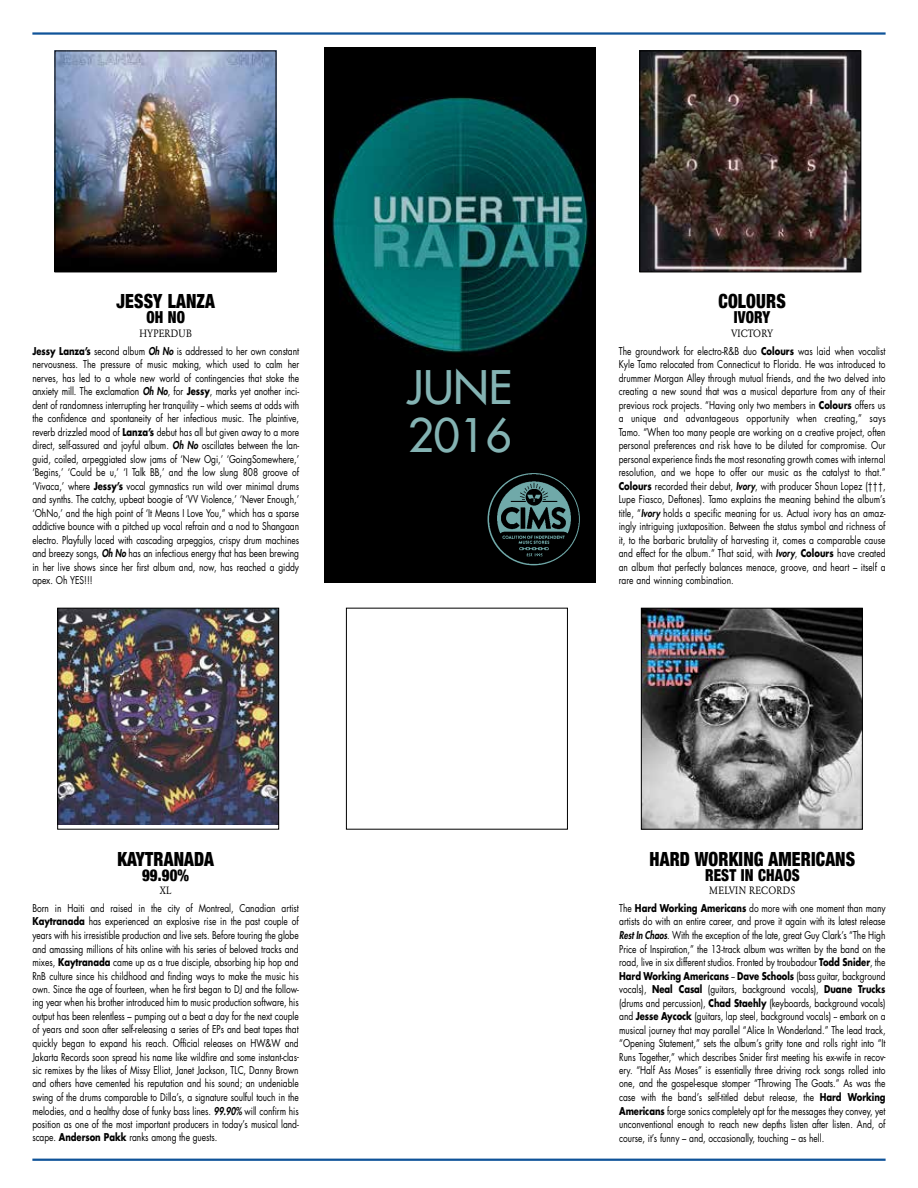
<style>
.page{position:relative;width:918px;height:1188px;background:#fff}
.page>*{position:absolute;margin:0;border:0;box-sizing:border-box;transform-origin:0 0}
.t1{font:45px/48px "Futura";color:#84b3b3}
.t2{font:900 condensed 19.5px "Helvetica Neue";letter-spacing:.01em;color:#000;scale:.9 1}
.t3{font:900 condensed 16.5px "Helvetica Neue";letter-spacing:.01em;color:#000;scale:.9 1}
.t4{font:10.5px/13.5px "Futura";letter-spacing:-.005em;color:#000;text-align:justify;scale:.8 1}
.t5{font:10.5px "Garamond BE";letter-spacing:.02em;color:#000;scale:.9 1}
.t6{font:10.5px "Garamond BE";letter-spacing:-.01em;color:#000;scale:.9 1}
.s1{font-weight:700}
.s2{font-weight:800;font-style:italic}
</style>
<div class="page">
<hr style="left:32px;top:1159px;width:854px;height:2px;background:#0f5399">
<hr style="left:32px;top:32px;width:854px;height:3px;background:#0f5399">
<div style="left:324px;top:47px;width:271px;height:536px;background:#000"></div>
<img style="left:327px;top:97px;width:262px;height:256px">
<img style="left:488px;top:474px;width:91px;height:91px">
<img style="left:643px;top:610px;width:218px;height:218px">
<div style="left:641px;top:608px;width:222px;height:222px;border:1px solid #000"></div>
<div style="left:346px;top:608px;width:222px;height:221px;border:1px solid #000"></div>
<img style="left:59px;top:610px;width:218px;height:215px">
<div style="left:57px;top:608px;width:222px;height:221px;border:1px solid #000"></div>
<img style="left:642px;top:53px;width:217px;height:217px">
<div style="left:640px;top:51px;width:221px;height:221px;border:1px solid #000"></div>
<img style="left:57px;top:53px;width:217px;height:217px">
<div style="left:55px;top:51px;width:221px;height:221px;border:1px solid #000"></div>
<h2 class="t2" style="left:117px;top:285px;width:111px">JESSY LANZA</h2>
<h3 class="t3" style="left:146px;top:304px;width:44px">OH NO</h3>
<p class="t5" style="left:140px;top:327px;width:60px">HYPERDUB</p>
<p class="t4" style="left:32px;top:344px;width:335px"><span class="s1">Jessy Lanza’s</span> second album <span class="s2">Oh No</span> is addressed to her own constant nervousness. The pressure of music making, which used to calm her nerves, has led to a whole new world of contingencies that stoke the anxiety mill. The exclamation <span class="s2">Oh No</span>, for <span class="s1">Jessy</span>, marks yet another inci&shy;dent of randomness interrupting her tranquility -- which seems at odds with the confidence and spontaneity of her infectious music. The plaintive, reverb drizzled mood of <span class="s1">Lanza’s</span> debut has all but given away to a more direct, self-assured and joyful album. <span class="s2">Oh No</span> oscillates between the lan&shy;guid, coiled, arpeggiated slow jams of ‘New Ogi,’ ‘GoingSomewhere,’ ‘Begins,’ ‘Could be u,’ ‘I Talk BB,’ and the low slung 808 groove of ‘Vivaca,’ where <span class="s1">Jessy’s</span> vocal gymnastics run wild over minimal drums and synths. The catchy, upbeat boogie of ‘VV Violence,’ ‘Never Enough,’ ‘OhNo,’ and the high point of ‘It Means I Love You,” which has a sparse addictive bounce with a pitched up vocal refrain and a nod to Shangaan electro. Playfully laced with cascading arpeggios, crispy drum machines and breezy songs, <span class="s2">Oh No</span> has an infectious energy that has been brewing in her live shows since her first album and, now, has reached a giddy apex. Oh YES!!!</p>
<h2 class="t2" style="left:117px;top:843px;width:109px">KAYTRANADA</h2>
<h3 class="t3" style="left:142px;top:861px;width:54px">99.90%</h3>
<p class="t5" style="left:160px;top:884px;width:14px">XL</p>
<p class="t4" style="left:32px;top:901px;width:335px">Born in Haiti and raised in the city of Montreal, Canadian artist <span class="s1">Kaytranada</span> has experienced an explosive rise in the past couple of years with his irresistible production and live sets. Before touring the globe and amassing millions of hits online with his series of beloved tracks and mixes, <span class="s1">Kaytranada</span> came up as a true disciple, absorbing hip hop and RnB culture since his childhood and finding ways to make the music his own. Since the age of fourteen, when he first began to DJ and the follow&shy;ing year when his brother introduced him to music production software, his output has been relentless – pumping out a beat a day for the next couple of years and soon after self-releasing a series of EPs and beat tapes that quickly began to expand his reach. Official releases on HW&amp;W and Jakarta Records soon spread his name like wildfire and some instant-clas&shy;sic remixes by the likes of Missy Elliot, Janet Jackson, TLC, Danny Brown and others have cemented his reputation and his sound; an undeniable swing of the drums comparable to Dilla’s, a signature soulful touch in the melodies, and a healthy dose of funky bass lines. <span class="s2">99.90%</span> will confirm his position as one of the most important producers in today’s musical land&shy;scape. <span class="s1">Anderson Pakk</span> ranks among the guests.</p>
<h1 class="t1" style="left:407px;top:363px;width:107px">JUNE<br>2016</h1>
<h2 class="t2" style="left:718px;top:285px;width:76px">COLOURS</h2>
<h3 class="t3" style="left:734px;top:304px;width:42px">IVORY</h3>
<p class="t6" style="left:731px;top:327px;width:48px">VICTORY</p>
<p class="t4" style="left:619px;top:344px;width:335px">The groundwork for electro-R&amp;B duo <span class="s1">Colours</span> was laid when vocalist Kyle Tamo relocated from Connecticut to Florida. He was introduced to drummer Morgan Alley through mutual friends, and the two delved into creating a new sound that was a musical departure from any of their previous rock projects. “Having only two members in <span class="s1">Colours</span> offers us a unique and advantageous opportunity when creating,” says Tamo. “When too many people are working on a creative project, often personal preferences and risk have to be diluted for compromise. Our personal experience finds the most resonating growth comes with internal resolution, and we hope to offer our music as the catalyst to that.” <span class="s1">Colours</span> recorded their debut, <span class="s2">Ivory</span>, with producer Shaun Lopez (†††, Lupe Fiasco, Deftones). Tamo explains the meaning behind the album’s title, “<span class="s2">Ivory</span> holds a specific meaning for us. Actual ivory has an amaz&shy;ingly intriguing juxtaposition. Between the status symbol and richness of it, to the barbaric brutality of harvesting it, comes a comparable cause and effect for the album.” That said, with <span class="s2">Ivory</span>, <span class="s1">Colours</span> have created an album that perfectly balances menace, groove, and heart – itself a rare and winning combination.</p>
<h2 class="t2" style="left:649px;top:843px;width:230px">HARD WORKING AMERICANS</h2>
<h3 class="t3" style="left:705px;top:861px;width:107px">REST IN CHAOS</h3>
<p class="t5" style="left:709px;top:884px;width:97px">MELVIN RECORDS</p>
<p class="t4" style="left:619px;top:901px;width:335px">The <span class="s1">Hard Working Americans</span> do more with one moment than many artists do with an entire career, and prove it again with its latest release <span class="s2">Rest In Chaos</span>. With the exception of the late, great Guy Clark’s “The High Price of Inspiration,” the 13-track album was written by the band on the road, live in six different studios. Fronted by troubadour <span class="s1">Todd Snider</span>, the <span class="s1">Hard Working Americans</span> -- <span class="s1">Dave Schools</span> (bass guitar, background vocals), <span class="s1">Neal Casal</span> (guitars, background vocals), <span class="s1">Duane Trucks </span>(drums and percussion), <span class="s1">Chad Staehly</span> (keyboards, background vocals) and <span class="s1">Jesse Aycock</span> (guitars, lap steel, background vocals) -- embark on a musical journey that may parallel “Alice In Wonderland.” The lead track, “Opening Statement,” sets the album’s gritty tone and rolls right into “It Runs Together,” which describes Snider first meeting his ex-wife in recov&shy;ery. “Half Ass Moses” is essentially three driving rock songs rolled into one, and the gospel-esque stomper “Throwing The Goats.” As was the case with the band’s self-titled debut release, the <span class="s1">Hard Working Americans</span> forge sonics completely apt for the messages they convey, yet unconventional enough to reach new depths listen after listen. And, of course, it’s funny – and, occasionally, touching – as hell.</p>
</div>
